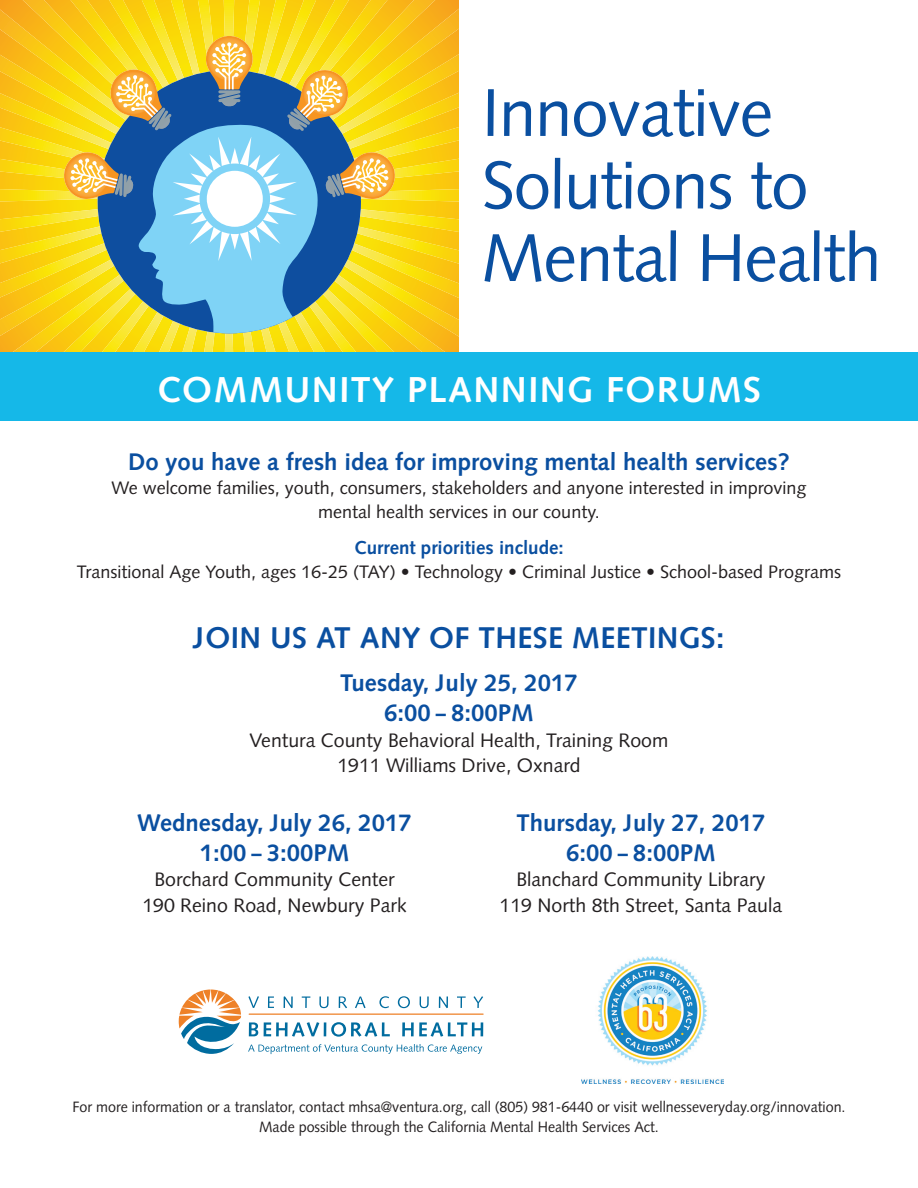
<style>
.page{position:relative;width:918px;height:1188px;background:#fff}
.page>*{position:absolute;margin:0;border:0;box-sizing:border-box;transform-origin:0 0}
.t1{font:67.5px/72.6px "Syntax";letter-spacing:-.015em;color:#0a4fa0}
.t2{font:700 36px "Syntax";letter-spacing:.04em;color:#fff}
.t3{font:700 30px "Syntax";letter-spacing:.01em;color:#0a4fa0}
.t4{font:700 24px/30px "Syntax";color:#0a4fa0;text-align:center}
.t5{font:19.5px/25.5px "Syntax";color:#231f20;text-align:center}
.t6{font:700 18.75px "Syntax";color:#0a4fa0}
.t7{font:18px/24px "Syntax";color:#231f20;text-align:center}
.t8{font:15px/19.5px "Syntax";color:#231f20;text-align:center;scale:.95 1}
</style>
<div class="page">
<svg style="left:0;top:0;width:458px;height:353px;background:#f8ce15"></svg>
<svg style="left:63px;top:36px;width:333px;height:297px;background:#a4b781"></svg>
<img style="left:581px;top:956px;width:142px;height:127px">
<div style="left:0;top:353px;width:918px;height:68px;background:#15b8e8"></div>
<svg style="left:179px;top:990px;width:62px;height:64px"></svg>
<hr style="left:249px;top:1014px;width:234px;height:1px;background:#ee8128">
<svg style="left:249px;top:1022px;width:9px;height:14px"></svg>
<svg style="left:264px;top:1022px;width:126px;height:15px"></svg>
<svg style="left:402px;top:1022px;width:81px;height:15px"></svg>
<svg style="left:248px;top:996px;width:235px;height:12px"></svg>
<svg style="left:248px;top:1044px;width:234px;height:10px"></svg>
<h1 class="t1" style="left:481px;top:77px;width:402px">Innovative<br>Solutions to<br>Mental Health</h1>
<h2 class="t2" style="left:157px;top:368px;width:606px">COMMUNITY PLANNING FORUMS</h2>
<h3 class="t4" style="left:128px;top:446px;width:663px">Do you have a fresh idea for improving mental health services?</h3>
<p class="t7" style="left:111px;top:475px;width:697px">We welcome families, youth, consumers, stakeholders and anyone interested in improving mental health services in our county.</p>
<p class="t6" style="left:354px;top:537px;width:211px">Current priorities include:</p>
<p class="t7" style="left:77px;top:560px;width:766px">Transitional Age Youth, ages 16-25 (TAY) • Technology • Criminal Justice • School-based Programs</p>
<h3 class="t3" style="left:194px;top:620px;width:532px">JOIN US AT ANY OF THESE MEETINGS:</h3>
<h3 class="t4" style="left:340px;top:668px;width:239px">Tuesday, July 25, 2017<br>6:00 – 8:00PM</h3>
<p class="t5" style="left:250px;top:727px;width:420px">Ventura County Behavioral Health, Training Room<br>1911 Williams Drive, Oxnard</p>
<h3 class="t4" style="left:516px;top:808px;width:250px">Thursday, July 27, 2017<br>6:00 – 8:00PM</h3>
<p class="t5" style="left:500px;top:867px;width:284px">Blanchard Community Library<br>119 North 8th Street, Santa Paula</p>
<h3 class="t4" style="left:137px;top:808px;width:276px">Wednesday, July 26, 2017<br>1:00 – 3:00PM</h3>
<p class="t5" style="left:142px;top:867px;width:266px">Borchard Community Center<br>190 Reino Road, Newbury Park</p>
<p class="t8" style="left:73px;top:1097px;width:815px">For more information or a translator, contact mhsa@ventura.org, call (805) 981-6440 or visit wellnesseveryday.org/innovation.<br>Made possible through the California Mental Health Services Act.</p>
</div>
